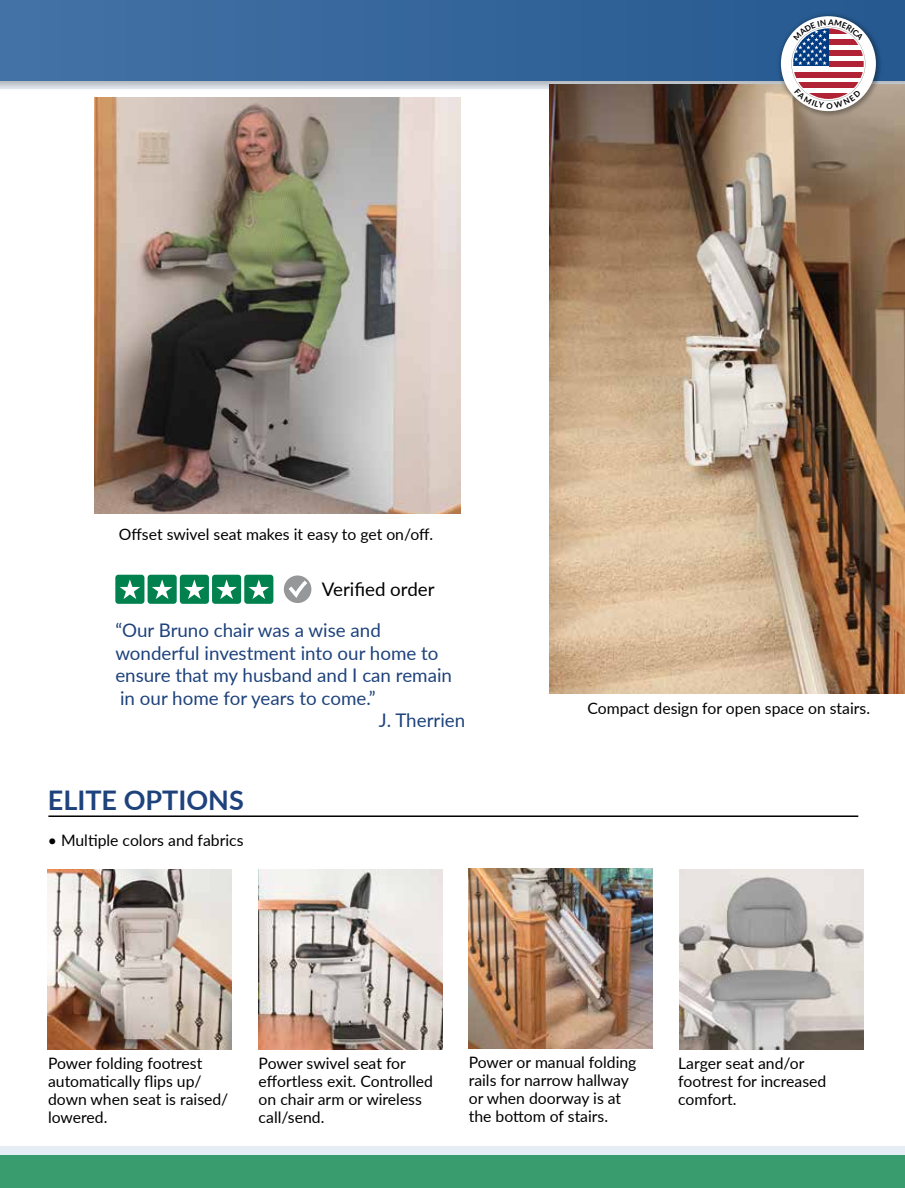
<style>
.page{position:relative;width:905px;height:1188px;background:#fff}
.page>*{position:absolute;margin:0;border:0;box-sizing:border-box;transform-origin:0 0}
.t1{font:700 27px "Lato";color:#1e427c}
.t2{font:18.75px "Lato";color:#1e427c}
.t3{font:18.75px "Lato";color:#000}
.t4{font:15.75px/18px "Lato";color:#000}
</style>
<div class="page">
<div style="left:0;top:0;width:904px;height:92px;background:#000;opacity:.27"></div>
<div style="left:0;top:0;width:904px;height:81px;background:linear-gradient(to right,#4472a7,#25588e)"></div>
<div style="left:0;top:1154px;width:904px;height:34px;background:#389c6f"></div>
<div style="left:0;top:1146px;width:904px;height:8px;background:#e7edf5"></div>
<img style="left:94px;top:98px;width:366px;height:416px">
<img style="left:549px;top:84px;width:355px;height:610px">
<hr style="left:48px;top:815px;width:810px;height:2px;background:#000">
<img style="left:259px;top:869px;width:183px;height:180px">
<img style="left:469px;top:868px;width:183px;height:180px">
<img style="left:679px;top:869px;width:184px;height:180px">
<img style="left:48px;top:869px;width:184px;height:180px">
<div style="left:115px;top:575px;width:29px;height:29px;background:#00814e;border-radius:3px"></div>
<svg style="left:119px;top:579px;width:21px;height:20px"></svg>
<div style="left:148px;top:575px;width:29px;height:29px;background:#00814e;border-radius:3px"></div>
<svg style="left:152px;top:579px;width:20px;height:20px"></svg>
<div style="left:180px;top:575px;width:29px;height:29px;background:#00814e;border-radius:3px"></div>
<svg style="left:184px;top:579px;width:21px;height:20px"></svg>
<div style="left:212px;top:575px;width:29px;height:29px;background:#00814e;border-radius:3px"></div>
<svg style="left:216px;top:579px;width:21px;height:20px"></svg>
<div style="left:244px;top:575px;width:29px;height:29px;background:#00814e;border-radius:3px"></div>
<svg style="left:248px;top:579px;width:21px;height:20px"></svg>
<div style="left:284px;top:575px;width:27px;height:28px;background:#959799;border-radius:50%"></div>
<svg style="left:288px;top:581px;width:19px;height:17px"></svg>
<div style="left:781px;top:16px;width:94px;height:95px;background:#fff;border-radius:50%"></div>
<svg style="left:791px;top:19px;width:74px;height:90px"></svg>
<p class="t4" style="left:119px;top:525px;width:316px">Offset swivel seat makes it easy to get on/off.</p>
<p class="t3" style="left:322px;top:575px;width:114px">Verified order</p>
<p class="t2" style="left:115px;top:617px;width:267px">“Our Bruno chair was a wise and</p>
<p class="t2" style="left:115px;top:639px;width:325px">wonderful investment into our home to</p>
<p class="t2" style="left:115px;top:662px;width:338px">ensure that my husband and I can remain</p>
<p class="t2" style="left:120px;top:684px;width:257px">in our home for years to come.”</p>
<p class="t2" style="left:379px;top:707px;width:88px">J. Therrien</p>
<h1 class="t1" style="left:48px;top:780px;width:197px">ELITE OPTIONS</h1>
<p class="t4" style="left:48px;top:831px;width:197px">• Multiple colors and fabrics</p>
<p class="t4" style="left:587px;top:698px;width:284px">Compact design for open space on stairs.</p>
<p class="t4" style="left:48px;top:1053px;width:182px">Power folding footrest automatically flips up/ down when seat is raised/ lowered.</p>
<p class="t4" style="left:259px;top:1054px;width:176px">Power swivel seat for effortless exit. Controlled on chair arm or wireless call/send.</p>
<p class="t4" style="left:469px;top:1053px;width:169px">Power or manual folding rails for narrow hallway or when doorway is at the bottom of stairs.</p>
<p class="t4" style="left:678px;top:1054px;width:150px">Larger seat and/or footrest for increased comfort.</p>
</div>
